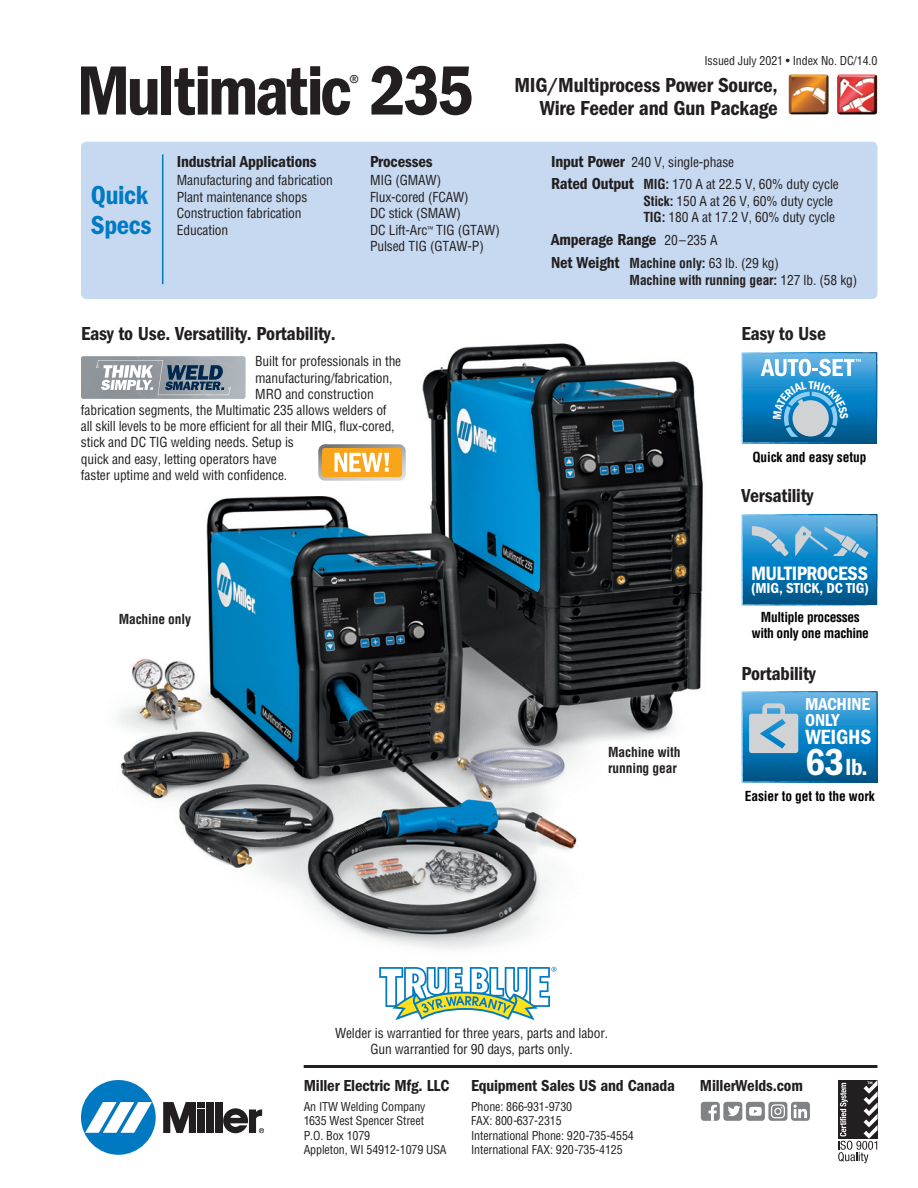
<style>
.page{position:relative;width:918px;height:1188px;background:#fff}
.page>*{position:absolute;margin:0;border:0;box-sizing:border-box;transform-origin:0 0}
.t1{font:72px "ITC Franklin Gothic Std Dm Cd";letter-spacing:-.045em;color:#231f20}
.t2{font:27px/30px "ITC Franklin Gothic Std Dm Cd";letter-spacing:-.015em;color:#007bc3}
.t3{font:24.15px "ITC Franklin Gothic Std Dm Cd";color:#fff}
.t4{font:21.3px "ITC Franklin Gothic Std Dm Cd";letter-spacing:-.01em;color:#fff}
.t5{font:21px/22.5px "ITC Franklin Gothic Std Dm Cd";letter-spacing:-.01em;color:#231f20;text-align:right}
.t6{font:condensed 21px "ITC Franklin Gothic Std";color:#231f20}
.t7{font:20.1px "ITC Franklin Gothic Std Dm Cd";letter-spacing:-.03em;color:#fff}
.t8{font:19.5px "ITC Franklin Gothic Std Dm Cd";letter-spacing:-.01em;color:#231f20}
.t9{font:18px/15.8px "ITC Franklin Gothic Std Dm Cd";letter-spacing:-.01em;color:#fff}
.t10{font:16.5px "ITC Franklin Gothic Std Dm Cd";letter-spacing:-.01em;color:#231f20}
.t11{font:15px "ITC Franklin Gothic Std Dm Cd";letter-spacing:-.015em;color:#fff}
.t12{font:condensed 13.5px/16.5px "Helvetica";letter-spacing:-.01em;color:#231f20}
.t13{font:700 condensed 13.5px/16.5px "Helvetica";letter-spacing:-.01em;color:#231f20}
.t14{font:700 condensed 13.5px/16.2px "Helvetica";letter-spacing:-.025em;color:#000;text-align:center}
.t15{font:condensed 12px/14.4px "Helvetica";letter-spacing:-.01em;color:#231f20}
.s1{font-family:"ITC Franklin Gothic Std Dm Cd";font-stretch:normal;font-size:16.5px}
.s2{font-weight:700}
.s3{font-family:"Helvetica";font-stretch:condensed;font-size:13.5px}
.s4{font-family:"ITC Franklin Gothic Std Dm Cd";font-weight:400;font-stretch:normal;font-size:16.5px}
.s5{font-weight:400}
.s6{font-size:39px}
</style>
<div class="page">
<img style="left:118px;top:343px;width:585px;height:628px">
<div style="left:81px;top:356px;width:173px;height:43px;background:#fff"></div>
<div style="left:81px;top:142px;width:797px;height:157px;background:#c6d9f0;border-radius:5px"></div>
<img style="left:837px;top:74px;width:40px;height:41px">
<img style="left:788px;top:74px;width:41px;height:41px">
<svg style="left:379px;top:967px;width:177px;height:53px"></svg>
<hr style="left:162px;top:154px;width:1px;height:130px;background:#007bc3">
<svg style="left:741px;top:514px;width:136px;height:92px;background:#2c8ac0"></svg>
<svg style="left:741px;top:691px;width:136px;height:92px;background:#398fc1"></svg>
<img style="left:81px;top:356px;width:164px;height:43px">
<svg style="left:96px;top:360px;width:135px;height:35px;background:#8e99a4"></svg>
<hr style="left:304px;top:1065px;width:573px;height:3px;background:#231f20">
<div style="left:81px;top:1080px;width:75px;height:75px;background:#0079c2;border-radius:50%"></div>
<svg style="left:85px;top:1102px;width:67px;height:31px"></svg>
<div style="left:206px;top:1102px;width:8px;height:31px;background:#231f20"></div>
<div style="left:215px;top:1102px;width:7px;height:31px;background:#231f20"></div>
<div style="left:198px;top:1102px;width:7px;height:6px;background:#231f20"></div>
<div style="left:198px;top:1109px;width:7px;height:24px;background:#231f20"></div>
<svg style="left:163px;top:1102px;width:33px;height:31px"></svg>
<svg style="left:223px;top:1108px;width:41px;height:25px"></svg>
<svg style="left:838px;top:1080px;width:40px;height:83px"></svg>
<div style="left:791px;top:1102px;width:19px;height:19px;background:#808285;border-radius:3px"></div>
<svg style="left:793px;top:1105px;width:14px;height:13px"></svg>
<div style="left:723px;top:1102px;width:19px;height:19px;background:#808285;border-radius:3px"></div>
<svg style="left:728px;top:1106px;width:12px;height:10px"></svg>
<div style="left:746px;top:1102px;width:19px;height:19px;background:#808285;border-radius:3px"></div>
<svg style="left:749px;top:1107px;width:13px;height:9px"></svg>
<div style="left:701px;top:1102px;width:19px;height:19px;background:#808285;border-radius:3px"></div>
<svg style="left:708px;top:1105px;width:9px;height:16px"></svg>
<div style="left:768px;top:1102px;width:19px;height:19px;background:#808285;border-radius:3px"></div>
<svg style="left:771px;top:1104px;width:14px;height:14px"></svg>
<svg style="left:318px;top:444px;width:88px;height:37px;background:#e6ba72"></svg>
<svg style="left:741px;top:352px;width:135px;height:92px;background:#4197c8"></svg>
<p class="t15" style="left:704px;top:54px;width:175px">Issued July 2021 • Index No. DC/14.0</p>
<p class="t1" style="left:76px;top:67px;width:399px">Multimatic 235</p>
<p class="t6" style="left:349px;top:70px;width:12px">®</p>
<p class="t5" style="left:514px;top:76px;width:265px">MIG/Multiprocess Power Source,<br>Wire Feeder and Gun Package</p>
<p class="t2" style="left:91px;top:182px;width:62px">Quick<br>Specs</p>
<p class="t10" style="left:177px;top:156px;width:141px">Industrial Applications</p>
<p class="t12" style="left:177px;top:173px;width:157px">Manufacturing and fabrication<br>Plant maintenance shops<br>Construction fabrication<br>Education</p>
<p class="t8" style="left:81px;top:327px;width:256px">Easy to Use. Versatility. Portability.</p>
<p class="t10" style="left:370px;top:156px;width:64px">Processes</p>
<p class="t12" style="left:370px;top:173px;width:131px">MIG (GMAW)<br>Flux-cored (FCAW)<br>DC stick (SMAW)<br>DC Lift-Arc<sup>™</sup> TIG (GTAW)<br>Pulsed TIG (GTAW-P)</p>
<p class="t12" style="left:255px;top:354px;width:148px">Built for professionals in the</p>
<p class="t12" style="left:255px;top:371px;width:139px">manufacturing/fabrication,</p>
<p class="t12" style="left:255px;top:387px;width:120px">MRO and construction</p>
<p class="t12" style="left:81px;top:403px;width:307px">fabrication segments, the Multimatic 235 allows welders of</p>
<p class="t12" style="left:81px;top:419px;width:315px">all skill levels to be more efficient for all their MIG, flux-cored,</p>
<p class="t12" style="left:81px;top:435px;width:214px">stick and DC TIG welding needs. Setup is</p>
<p class="t12" style="left:81px;top:452px;width:197px">quick and easy, letting operators have</p>
<p class="t12" style="left:81px;top:468px;width:208px">faster uptime and weld with confidence.</p>
<p class="t13" style="left:119px;top:612px;width:74px">Machine only</p>
<p class="t12" style="left:551px;top:154px;width:185px"><span class="s1">Input Power</span> 240 V, single-phase</p>
<p class="t12" style="left:643px;top:177px;width:197px;text-indent:-92px"><span class="s1">Rated Output</span> <span class="s2">MIG:</span> 170 A at 22.5 V, 60% duty cycle<br><span class="s2">Stick:</span> 150 A at 26 V, 60% duty cycle<br><span class="s2">TIG:</span> 180 A at 17.2 V, 60% duty cycle</p>
<p class="t10" style="left:551px;top:234px;width:168px">Amperage Range <span class="s3">20–235 A</span></p>
<p class="t13" style="left:630px;top:256px;width:229px;text-indent:-79px"><span class="s4">Net Weight</span> Machine only: <span class="s5">63 lb. (29 kg)<br></span>Machine with running gear: <span class="s5">127 lb. (58 kg)</span></p>
<p class="t8" style="left:741px;top:327px;width:86px">Easy to Use</p>
<p class="t14" style="left:752px;top:450px;width:116px">Quick and easy setup</p>
<p class="t8" style="left:741px;top:489px;width:74px">Versatility</p>
<p class="t7" style="left:751px;top:561px;width:118px">MULTIPROCESS</p>
<p class="t11" style="left:751px;top:579px;width:119px">(MIG, STICK, DC TIG)</p>
<p class="t14" style="left:752px;top:610px;width:119px">Multiple processes with only one machine</p>
<p class="t13" style="left:608px;top:745px;width:74px">Machine with running gear</p>
<p class="t8" style="left:741px;top:667px;width:76px">Portability</p>
<p class="t9" style="left:805px;top:696px;width:66px">MACHINE<br>ONLY</p>
<p class="t4" style="left:806px;top:724px;width:67px">WEIGHS</p>
<p class="t3" style="left:805px;top:752px;width:64px"><span class="s6">63</span>lb.</p>
<p class="t14" style="left:745px;top:789px;width:131px">Easier to get to the work</p>
<p class="t12" style="left:335px;top:1026px;width:275px;text-align:center">Welder is warrantied for three years, parts and labor.<br>Gun warrantied for 90 days, parts only.</p>
<p class="t10" style="left:304px;top:1080px;width:147px">Miller Electric Mfg. LLC</p>
<p class="t15" style="left:304px;top:1100px;width:144px">An ITW Welding Company<br>1635 West Spencer Street<br>P.O. Box 1079<br>Appleton, WI 54912-1079 USA</p>
<p class="t10" style="left:471px;top:1080px;width:206px">Equipment Sales US and Canada</p>
<p class="t10" style="left:700px;top:1080px;width:105px">MillerWelds.com</p>
<p class="t15" style="left:471px;top:1100px;width:164px">Phone: 866-931-9730<br>FAX: 800-637-2315<br>International Phone: 920-735-4554<br>International FAX: 920-735-4125</p>
</div>
